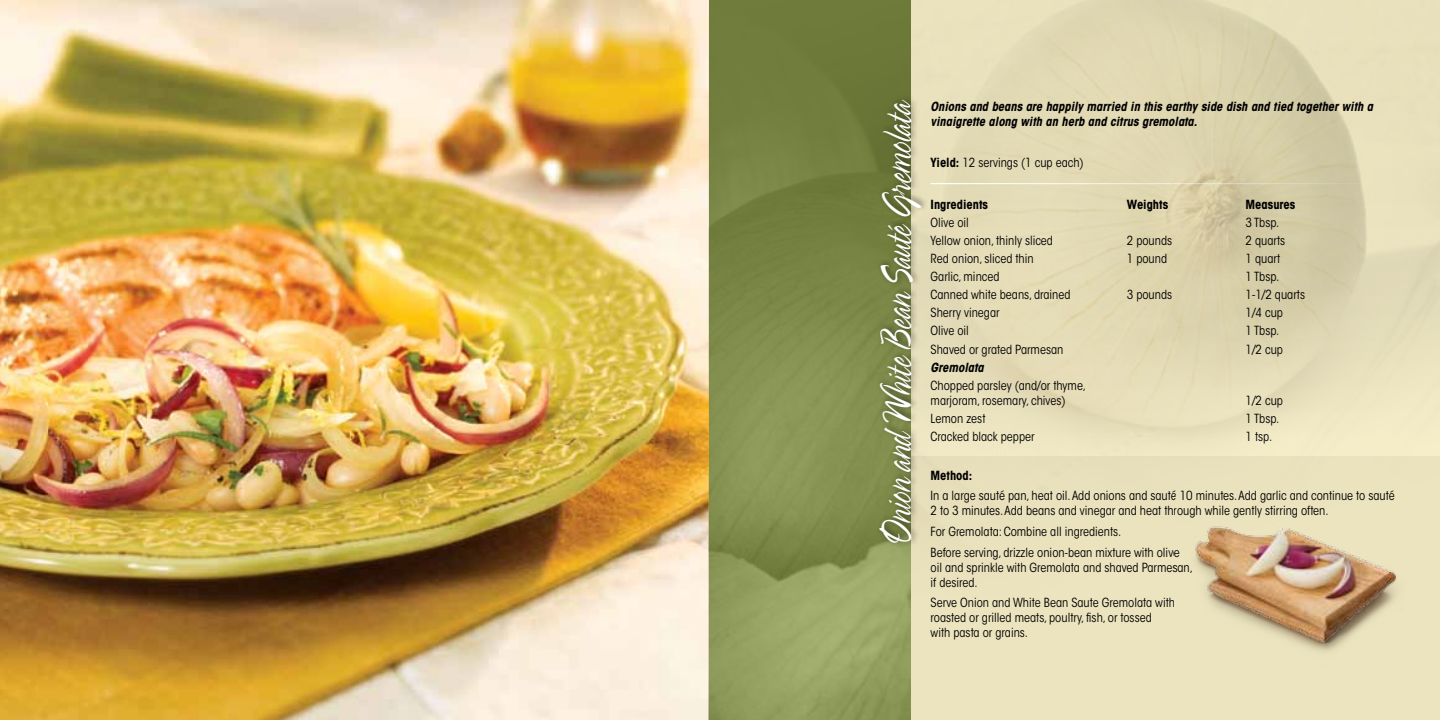
<style>
.page{position:relative;width:1440px;height:720px;background:#fff}
.page>*{position:absolute;margin:0;border:0;box-sizing:border-box;transform-origin:0 0}
.t1{font:300 47.5px "Spring";color:#fff;scale:.7 1}
.t2{font:condensed 12.5px/15px "ITC Avant Garde Std";color:#000}
.t3{font:italic 700 condensed 12.5px/15px "ITC Avant Garde Std";color:#000}
.t4{font:700 condensed 12.5px "ITC Avant Garde Std";color:#000}
.s1{font-weight:700}
</style>
<div class="page">
<img style="left:0;top:0;width:709px;height:720px">
<div style="left:910px;top:0;width:530px;height:720px;background:#ece4bf"></div>
<img style="left:910px;top:0;width:530px;height:597px">
<hr style="left:931px;top:183px;width:453px;height:1px;background:#fff">
<img style="left:709px;top:0;width:201px;height:720px">
<div style="left:876px;top:92px;width:53px;height:455px;background:#000;opacity:.51"></div>
<img style="left:1174px;top:496px;width:232px;height:156px">
<h1 class="t1" style="left:874px;top:546px;width:639px;rotate:-90deg">Onion and White Bean Sauté Gremolata</h1>
<p class="t3" style="left:931px;top:99px;width:444px">Onions and beans are happily married in this earthy side dish and tied together with a vinaigrette along with an herb and citrus gremolata.</p>
<p class="t2" style="left:931px;top:155px;width:155px"><span class="s1">Yield:</span> 12 servings (1 cup each)</p>
<p class="t4" style="left:931px;top:196px;width:59px">Ingredients</p>
<p class="t4" style="left:1127px;top:196px;width:43px">Weights</p>
<p class="t4" style="left:1246px;top:196px;width:51px">Measures</p>
<p class="t2" style="left:931px;top:215px;width:40px">Olive oil</p>
<p class="t2" style="left:1246px;top:215px;width:35px">3 Tbsp.</p>
<p class="t2" style="left:931px;top:233px;width:124px">Yellow onion, thinly sliced</p>
<p class="t2" style="left:1127px;top:233px;width:47px">2 pounds</p>
<p class="t2" style="left:1246px;top:233px;width:41px">2 quarts</p>
<p class="t2" style="left:931px;top:251px;width:105px">Red onion, sliced thin</p>
<p class="t2" style="left:1127px;top:251px;width:42px">1 pound</p>
<p class="t2" style="left:1246px;top:251px;width:36px">1 quart</p>
<p class="t2" style="left:931px;top:269px;width:70px">Garlic, minced</p>
<p class="t2" style="left:1246px;top:269px;width:35px">1 Tbsp.</p>
<p class="t2" style="left:931px;top:287px;width:142px">Canned white beans, drained</p>
<p class="t2" style="left:1127px;top:287px;width:47px">3 pounds</p>
<p class="t2" style="left:1246px;top:287px;width:61px">1-1/2 quarts</p>
<p class="t2" style="left:931px;top:305px;width:70px">Sherry vinegar</p>
<p class="t2" style="left:1246px;top:305px;width:39px">1/4 cup</p>
<p class="t2" style="left:931px;top:323px;width:40px">Olive oil</p>
<p class="t2" style="left:1246px;top:323px;width:35px">1 Tbsp.</p>
<p class="t2" style="left:931px;top:342px;width:134px">Shaved or grated Parmesan</p>
<p class="t2" style="left:1246px;top:342px;width:39px">1/2 cup</p>
<p class="t3" style="left:931px;top:360px;width:55px">Gremolata</p>
<p class="t2" style="left:931px;top:378px;width:157px">Chopped parsley (and/or thyme, marjoram, rosemary, chives)</p>
<p class="t2" style="left:1246px;top:393px;width:39px">1/2 cup</p>
<p class="t2" style="left:931px;top:411px;width:56px">Lemon zest</p>
<p class="t2" style="left:1246px;top:411px;width:35px">1 Tbsp.</p>
<p class="t2" style="left:931px;top:429px;width:105px">Cracked black pepper</p>
<p class="t2" style="left:1246px;top:429px;width:28px">1 tsp.</p>
<p class="t4" style="left:931px;top:467px;width:43px">Method:</p>
<p class="t2" style="left:931px;top:488px;width:466px">In a large sauté pan, heat oil. Add onions and sauté 10 minutes. Add garlic and continue to sauté<br>2 to 3 minutes. Add beans and vinegar and heat through while gently stirring often.</p>
<p class="t2" style="left:931px;top:521px;width:250px;line-height:20.6px">For Gremolata: Combine all ingredients.<br>Before serving, drizzle onion-bean mixture with olive</p>
<p class="t2" style="left:931px;top:560px;width:264px">oil and sprinkle with Gremolata and shaved Parmesan, if desired.</p>
<p class="t2" style="left:931px;top:595px;width:246px">Serve Onion and White Bean Saute Gremolata with roasted or grilled meats, poultry, fish, or tossed<br>with pasta or grains.</p>
</div>
